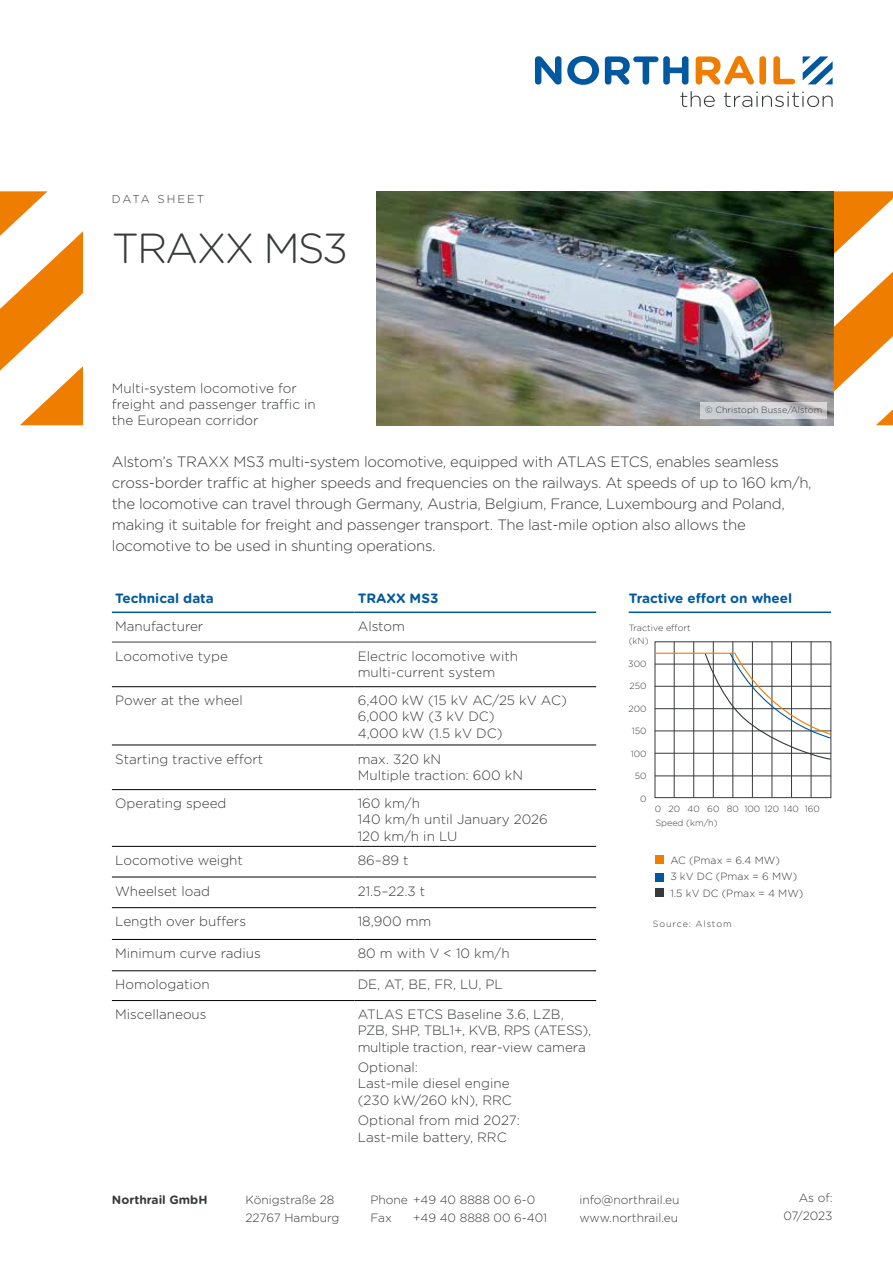
<style>
.page{position:relative;width:893px;height:1263px;background:#fff}
.page>*{position:absolute;margin:0;border:0;box-sizing:border-box;transform-origin:0 0}
.t1{font:300 42px "Gotham Rounded";letter-spacing:-.05em;color:#373a3b}
.t2{font:300 15px/21px "Gotham Rounded";letter-spacing:-.02em;color:#373a3b}
.t3{font:300 13.5px/16.2px "Gotham Rounded";color:#373a3b}
.t4{font:300 13.5px/16.2px "Gotham Rounded";letter-spacing:-.02em;color:#373a3b}
.t5{font:700 13.5px "Gotham Rounded";color:#00599f}
.t6{font:300 12px/18px "Gotham Rounded";color:#373a3b}
.t7{font:700 12px "Gotham Rounded";color:#373a3b}
.t8{font:300 11.4px "Gotham Rounded";letter-spacing:.18em;color:#373a3b}
.t9{font:300 10.5px/16.5px "Gotham Rounded";color:#373a3b}
.t10{font:300 9px/12.6px "Gotham Rounded";color:#373a3b}
.t11{font:300 9px "Gotham Rounded";letter-spacing:.1em;color:#373a3b}
</style>
<div class="page">
<svg style="left:833px;top:272px;width:60px;height:120px"></svg>
<svg style="left:876px;top:409px;width:17px;height:16px"></svg>
<svg style="left:833px;top:191px;width:60px;height:63px"></svg>
<svg style="left:0;top:191px;width:83px;height:234px"></svg>
<svg style="left:803px;top:56px;width:30px;height:28px"></svg>
<svg style="left:535px;top:56px;width:26px;height:29px"></svg>
<svg style="left:567px;top:56px;width:32px;height:29px"></svg>
<svg style="left:605px;top:56px;width:83px;height:29px"></svg>
<svg style="left:696px;top:56px;width:58px;height:29px"></svg>
<div style="left:759px;top:56px;width:7px;height:29px;background:#ef7d00;border-radius:3px"></div>
<svg style="left:773px;top:56px;width:22px;height:28px"></svg>
<svg style="left:680px;top:91px;width:35px;height:16px"></svg>
<svg style="left:724px;top:92px;width:109px;height:15px"></svg>
<img style="left:377px;top:191px;width:456px;height:234px">
<svg style="left:700px;top:403px;width:127px;height:16px;fill:#cdd0d3"></svg>
<hr style="left:112px;top:686px;width:242px;height:1px;background:#000">
<hr style="left:354px;top:686px;width:242px;height:1px;background:#000">
<hr style="left:112px;top:745px;width:242px;height:1px;background:#000">
<hr style="left:354px;top:745px;width:242px;height:1px;background:#000">
<hr style="left:112px;top:789px;width:242px;height:1px;background:#000">
<hr style="left:354px;top:789px;width:242px;height:1px;background:#000">
<hr style="left:112px;top:846px;width:242px;height:1px;background:#000">
<hr style="left:354px;top:846px;width:242px;height:1px;background:#000">
<hr style="left:112px;top:877px;width:242px;height:1px;background:#000">
<hr style="left:354px;top:877px;width:242px;height:1px;background:#000">
<hr style="left:112px;top:907px;width:242px;height:1px;background:#000">
<hr style="left:354px;top:907px;width:242px;height:1px;background:#000">
<hr style="left:112px;top:939px;width:242px;height:1px;background:#000">
<hr style="left:354px;top:939px;width:242px;height:1px;background:#000">
<hr style="left:112px;top:970px;width:242px;height:1px;background:#000">
<hr style="left:354px;top:970px;width:242px;height:1px;background:#000">
<hr style="left:112px;top:1000px;width:242px;height:1px;background:#000">
<hr style="left:354px;top:1000px;width:242px;height:1px;background:#000">
<hr style="left:112px;top:642px;width:242px;height:1px;background:#373a3b">
<hr style="left:354px;top:642px;width:242px;height:1px;background:#373a3b">
<hr style="left:112px;top:611px;width:242px;height:2px;background:#00599f">
<hr style="left:354px;top:611px;width:242px;height:2px;background:#00599f">
<div style="left:656px;top:855px;width:8px;height:8px;background:#ef7d00"></div>
<div style="left:656px;top:873px;width:8px;height:8px;background:#00599f"></div>
<div style="left:656px;top:889px;width:8px;height:8px;background:#373a3b"></div>
<hr style="left:629px;top:611px;width:202px;height:2px;background:#00599f">
<div style="left:655px;top:642px;width:176px;height:156px;border:1px solid #373a3b"></div>
<hr style="left:674px;top:642px;width:1px;height:155px;background:#373a3b">
<hr style="left:693px;top:642px;width:1px;height:155px;background:#373a3b">
<hr style="left:655px;top:776px;width:176px;height:1px;background:#373a3b">
<hr style="left:713px;top:642px;width:1px;height:155px;background:#373a3b">
<hr style="left:752px;top:642px;width:1px;height:155px;background:#373a3b">
<hr style="left:733px;top:642px;width:1px;height:155px;background:#373a3b">
<hr style="left:791px;top:642px;width:1px;height:155px;background:#373a3b">
<hr style="left:811px;top:642px;width:1px;height:155px;background:#373a3b">
<hr style="left:772px;top:642px;width:1px;height:155px;background:#373a3b">
<svg style="left:654px;top:651px;width:178px;height:109px"></svg>
<p class="t8" style="left:112px;top:192px;width:94px">DATA SHEET</p>
<h1 class="t1" style="left:112px;top:220px;width:238px">TRAXX MS3</h1>
<p class="t3" style="left:112px;top:379px;width:205px">Multi-system locomotive for freight and passenger traffic in the European corridor</p>
<p class="t2" style="left:112px;top:450px;width:701px">Alstom’s TRAXX MS3 multi-system locomotive, equipped with ATLAS ETCS, enables seamless cross-border traffic at higher speeds and frequencies on the railways. At speeds of up to 160 km/h, the locomotive can travel through Germany, Austria, Belgium, France, Luxembourg and Poland, making it suitable for freight and passenger transport. The last-mile option also allows the locomotive to be used in shunting operations.</p>
<p class="t5" style="left:115px;top:588px;width:100px">Technical data</p>
<p class="t5" style="left:358px;top:588px;width:82px">TRAXX MS3</p>
<p class="t3" style="left:115px;top:617px;width:90px">Manufacturer</p>
<p class="t3" style="left:358px;top:617px;width:49px">Alstom</p>
<p class="t3" style="left:115px;top:647px;width:114px">Locomotive type</p>
<p class="t3" style="left:358px;top:647px;width:162px">Electric locomotive with multi-current system</p>
<p class="t3" style="left:115px;top:692px;width:129px">Power at the wheel</p>
<p class="t3" style="left:358px;top:692px;width:211px">6,400 kW (15 kV AC/25 kV AC)<br>6,000 kW (3 kV DC)<br>4,000 kW (1.5 kV DC)</p>
<p class="t3" style="left:115px;top:750px;width:150px">Starting tractive effort</p>
<p class="t3" style="left:358px;top:750px;width:167px">max. 320 kN<br>Multiple traction: 600 kN</p>
<p class="t3" style="left:115px;top:795px;width:113px">Operating speed</p>
<p class="t3" style="left:358px;top:795px;width:192px">160 km/h<br>140 km/h until January 2026<br>120 km/h in LU</p>
<p class="t3" style="left:115px;top:851px;width:129px">Locomotive weight</p>
<p class="t3" style="left:358px;top:851px;width:52px">86–89 t</p>
<p class="t3" style="left:115px;top:882px;width:96px">Wheelset load</p>
<p class="t3" style="left:358px;top:882px;width:69px">21.5–22.3 t</p>
<p class="t3" style="left:115px;top:913px;width:132px">Length over buffers</p>
<p class="t3" style="left:358px;top:913px;width:75px">18,900 mm</p>
<p class="t3" style="left:115px;top:944px;width:147px">Minimum curve radius</p>
<p class="t3" style="left:358px;top:944px;width:153px">80 m with V &lt; 10 km/h</p>
<p class="t3" style="left:115px;top:976px;width:96px">Homologation</p>
<p class="t3" style="left:358px;top:976px;width:147px">DE, AT, BE, FR, LU, PL</p>
<p class="t3" style="left:115px;top:1006px;width:93px">Miscellaneous</p>
<p class="t4" style="left:358px;top:1006px;width:235px">ATLAS ETCS Baseline 3.6, LZB,<br>PZB, SHP, TBL1+, KVB, RPS (ATESS), multiple traction, rear-view camera</p>
<p class="t3" style="left:358px;top:1059px;width:156px">Optional:<br>Last-mile diesel engine (230 kW/260 kN), RRC</p>
<p class="t3" style="left:358px;top:1112px;width:164px">Optional from mid 2027:<br>Last-mile battery, RRC</p>
<p class="t10" style="left:705px;top:403px;width:118px">© Christoph Busse/Alstom</p>
<p class="t5" style="left:629px;top:589px;width:165px">Tractive effort on wheel</p>
<p class="t10" style="left:629px;top:621px;width:64px">Tractive effort (kN)</p>
<p class="t10" style="left:628px;top:657px;width:20px">300</p>
<p class="t10" style="left:629px;top:679px;width:19px">250</p>
<p class="t10" style="left:628px;top:702px;width:20px">200</p>
<p class="t10" style="left:632px;top:724px;width:16px">150</p>
<p class="t10" style="left:631px;top:747px;width:17px">100</p>
<p class="t10" style="left:635px;top:769px;width:13px">50</p>
<p class="t10" style="left:640px;top:792px;width:8px">0</p>
<p class="t10" style="left:655px;top:802px;width:167px">0 20 40 60 80 100 120 140 160</p>
<p class="t10" style="left:655px;top:816px;width:64px">Speed (km/h)</p>
<p class="t9" style="left:670px;top:851px;width:135px">AC (Pmax = 6.4 MW)<br>3 kV DC (Pmax = 6 MW)<br>1.5 kV DC (Pmax = 4 MW)</p>
<p class="t11" style="left:653px;top:918px;width:80px">Source: Alstom</p>
<p class="t7" style="left:112px;top:1190px;width:97px">Northrail GmbH</p>
<p class="t6" style="left:246px;top:1190px;width:95px">Königstraße 28<br>22767 Hamburg</p>
<p class="t6" style="left:579px;top:1190px;width:102px">info@northrail.eu www.northrail.eu</p>
<p class="t6" style="left:371px;top:1190px;width:166px">Phone +49 40 8888 00 6-0<br>Fax</p>
<p class="t6" style="left:413px;top:1208px;width:136px">+49 40 8888 00 6-401</p>
<p class="t6" style="left:783px;top:1188px;width:51px;text-align:right">As of:<br>07/2023</p>
</div>
